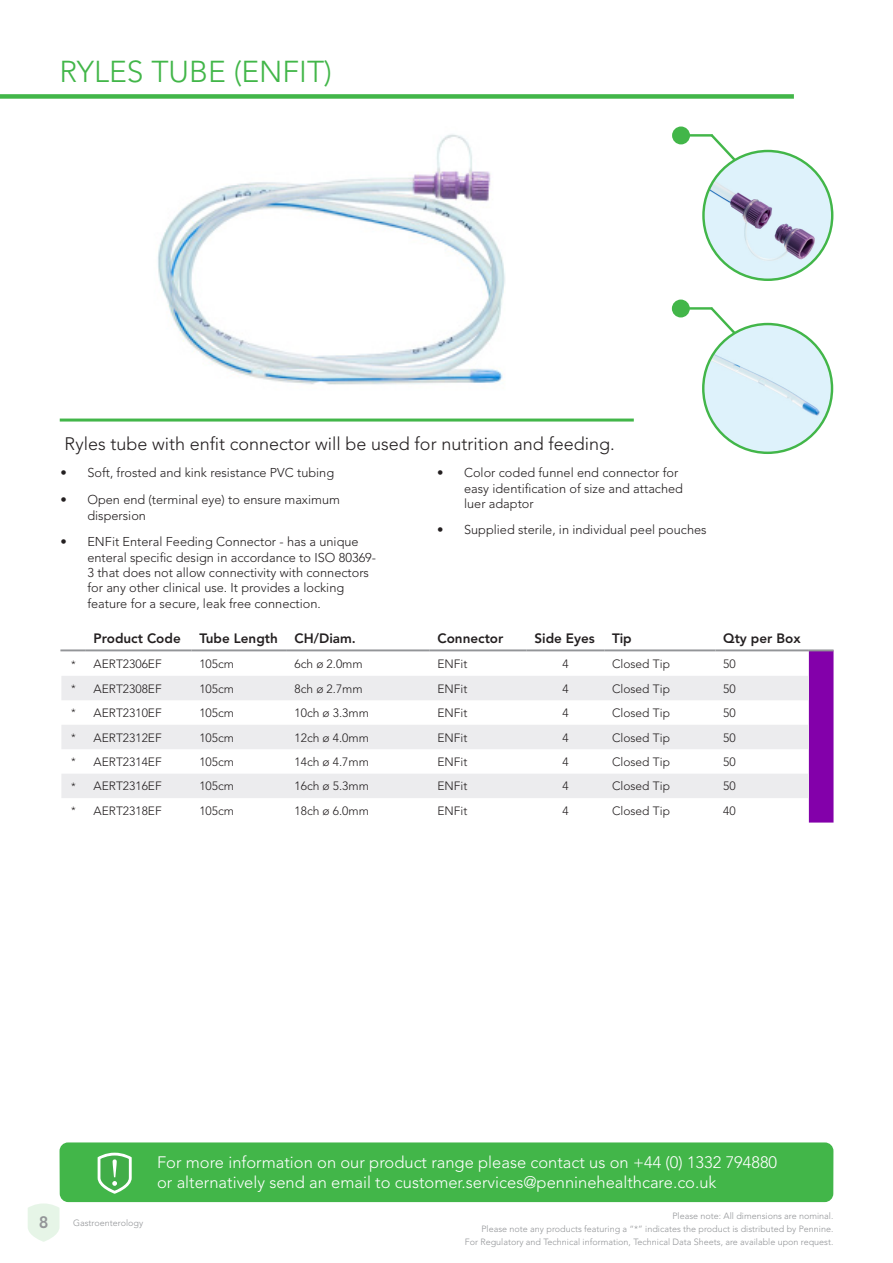
<style>
.page{position:relative;width:893px;height:1263px;background:#fff}
.page>*{position:absolute;margin:0;border:0;box-sizing:border-box;transform-origin:0 0}
.t1{font:300 30px "Avenir LT Std";color:#42b649}
.t2{font:300 18px "Avenir LT Std";color:#231f20}
.t3{font:300 16.5px "Avenir LT Std";color:#fff}
.t4{font:800 16.5px "Avenir LT Std";color:#939598}
.t5{font:800 13.5px "Avenir LT Std";color:#231f20}
.t6{font:300 12.75px/15.3px "Avenir LT Std";color:#231f20}
.t7{font:300 12px "Avenir LT Std";color:#231f20}
.t8{font:300 10.5px "Avenir LT Std";color:#231f20}
.t9{font:300 9px "Avenir LT Std";color:#939598}
</style>
<div class="page">
<svg style="left:28px;top:1203px;width:32px;height:39px"></svg>
<div style="left:60px;top:1142px;width:773px;height:60px;background:#42b649;border-radius:9px"></div>
<svg style="left:98px;top:1153px;width:34px;height:41px"></svg>
<div style="left:0;top:94px;width:794px;height:5px;background:#42b649"></div>
<hr style="left:60px;top:418px;width:574px;height:3px;background:#42b649">
<div style="left:672px;top:126px;width:18px;height:18px;background:#42b649;border-radius:50%"></div>
<hr style="left:684px;top:134px;width:28px;height:3px;background:#42b649">
<svg style="left:708px;top:134px;width:45px;height:45px"></svg>
<img style="left:703px;top:151px;width:129px;height:129px;border-radius:64px">
<div style="left:672px;top:300px;width:18px;height:17px;background:#42b649;border-radius:50%"></div>
<hr style="left:684px;top:307px;width:28px;height:3px;background:#42b649">
<svg style="left:708px;top:307px;width:45px;height:45px"></svg>
<img style="left:703px;top:324px;width:129px;height:129px;border-radius:64px">
<svg style="left:61px;top:651px;width:748px;height:171px"></svg>
<div style="left:809px;top:651px;width:24px;height:171px;background:#8300aa"></div>
<svg style="left:61px;top:676px;width:748px;height:122px;fill:#ececee"></svg>
<hr style="left:60px;top:649px;width:26px;height:2px;background:#939598">
<hr style="left:86px;top:649px;width:106px;height:2px;background:#939598">
<hr style="left:192px;top:649px;width:95px;height:2px;background:#939598">
<hr style="left:287px;top:649px;width:143px;height:2px;background:#939598">
<hr style="left:430px;top:649px;width:97px;height:2px;background:#939598">
<hr style="left:527px;top:649px;width:77px;height:2px;background:#939598">
<hr style="left:604px;top:649px;width:111px;height:2px;background:#939598">
<hr style="left:715px;top:649px;width:94px;height:2px;background:#939598">
<hr style="left:809px;top:649px;width:24px;height:2px;background:#939598">
<img style="left:158px;top:134px;width:347px;height:251px">
<p class="t1" style="left:60px;top:54px;width:274px">RYLES TUBE (ENFIT)</p>
<p class="t2" style="left:64px;top:433px;width:552px">Ryles tube with enfit connector will be used for nutrition and feeding.</p>
<p class="t6" style="left:60px;top:465px;width:275px">• Soft, frosted and kink resistance PVC tubing</p>
<p class="t6" style="left:87px;top:492px;width:254px;text-indent:-27px">• Open end (terminal eye) to ensure maximum dispersion</p>
<p class="t6" style="left:87px;top:534px;width:290px;text-indent:-27px">• ENFit Enteral Feeding Connector - has a unique enteral specific design in accordance to ISO 80369- 3 that does not allow connectivity with connectors for any other clinical use. It provides a locking feature for a secure, leak free connection.</p>
<p class="t6" style="left:464px;top:465px;width:220px;text-indent:-27px">• Color coded funnel end connector for easy identification of size and attached luer adaptor</p>
<p class="t6" style="left:437px;top:522px;width:271px">• Supplied sterile, in individual peel pouches</p>
<p class="t5" style="left:94px;top:630px;width:89px">Product Code</p>
<p class="t5" style="left:199px;top:630px;width:80px">Tube Length</p>
<p class="t5" style="left:295px;top:630px;width:63px">CH/Diam.</p>
<p class="t5" style="left:437px;top:630px;width:67px">Connector</p>
<p class="t5" style="left:534px;top:630px;width:62px">Side Eyes</p>
<p class="t5" style="left:612px;top:630px;width:21px">Tip</p>
<p class="t5" style="left:723px;top:630px;width:79px">Qty per Box</p>
<p class="t8" style="left:71px;top:658px;width:6px">*</p>
<p class="t7" style="left:94px;top:657px;width:70px">AERT2306EF</p>
<p class="t7" style="left:199px;top:657px;width:36px">105cm</p>
<p class="t7" style="left:295px;top:657px;width:70px">6ch ø 2.0mm</p>
<p class="t7" style="left:437px;top:657px;width:31px">ENFit</p>
<p class="t7" style="left:562px;top:657px;width:8px">4</p>
<p class="t7" style="left:612px;top:657px;width:60px">Closed Tip</p>
<p class="t7" style="left:723px;top:657px;width:14px">50</p>
<p class="t8" style="left:71px;top:682px;width:6px">*</p>
<p class="t7" style="left:94px;top:681px;width:70px">AERT2308EF</p>
<p class="t7" style="left:199px;top:681px;width:36px">105cm</p>
<p class="t7" style="left:295px;top:681px;width:70px">8ch ø 2.7mm</p>
<p class="t7" style="left:437px;top:681px;width:31px">ENFit</p>
<p class="t7" style="left:562px;top:681px;width:8px">4</p>
<p class="t7" style="left:612px;top:681px;width:60px">Closed Tip</p>
<p class="t7" style="left:723px;top:681px;width:14px">50</p>
<p class="t8" style="left:71px;top:707px;width:6px">*</p>
<p class="t7" style="left:94px;top:706px;width:70px">AERT2310EF</p>
<p class="t7" style="left:199px;top:706px;width:36px">105cm</p>
<p class="t7" style="left:295px;top:706px;width:76px">10ch ø 3.3mm</p>
<p class="t7" style="left:437px;top:706px;width:31px">ENFit</p>
<p class="t7" style="left:562px;top:706px;width:8px">4</p>
<p class="t7" style="left:612px;top:706px;width:60px">Closed Tip</p>
<p class="t7" style="left:723px;top:706px;width:14px">50</p>
<p class="t8" style="left:71px;top:731px;width:6px">*</p>
<p class="t7" style="left:94px;top:730px;width:70px">AERT2312EF</p>
<p class="t7" style="left:199px;top:730px;width:36px">105cm</p>
<p class="t7" style="left:295px;top:730px;width:76px">12ch ø 4.0mm</p>
<p class="t7" style="left:437px;top:730px;width:31px">ENFit</p>
<p class="t7" style="left:562px;top:730px;width:8px">4</p>
<p class="t7" style="left:612px;top:730px;width:60px">Closed Tip</p>
<p class="t7" style="left:723px;top:730px;width:14px">50</p>
<p class="t8" style="left:71px;top:756px;width:6px">*</p>
<p class="t7" style="left:94px;top:755px;width:70px">AERT2314EF</p>
<p class="t7" style="left:199px;top:755px;width:36px">105cm</p>
<p class="t7" style="left:295px;top:755px;width:76px">14ch ø 4.7mm</p>
<p class="t7" style="left:437px;top:755px;width:31px">ENFit</p>
<p class="t7" style="left:562px;top:755px;width:8px">4</p>
<p class="t7" style="left:612px;top:755px;width:60px">Closed Tip</p>
<p class="t7" style="left:723px;top:755px;width:14px">50</p>
<p class="t8" style="left:71px;top:780px;width:6px">*</p>
<p class="t7" style="left:94px;top:779px;width:70px">AERT2316EF</p>
<p class="t7" style="left:199px;top:779px;width:36px">105cm</p>
<p class="t7" style="left:295px;top:779px;width:76px">16ch ø 5.3mm</p>
<p class="t7" style="left:437px;top:779px;width:31px">ENFit</p>
<p class="t7" style="left:562px;top:779px;width:8px">4</p>
<p class="t7" style="left:612px;top:779px;width:60px">Closed Tip</p>
<p class="t7" style="left:723px;top:779px;width:14px">50</p>
<p class="t8" style="left:71px;top:804px;width:6px">*</p>
<p class="t7" style="left:94px;top:804px;width:70px">AERT2318EF</p>
<p class="t7" style="left:199px;top:804px;width:36px">105cm</p>
<p class="t7" style="left:295px;top:804px;width:76px">18ch ø 6.0mm</p>
<p class="t7" style="left:437px;top:804px;width:31px">ENFit</p>
<p class="t7" style="left:562px;top:804px;width:8px">4</p>
<p class="t7" style="left:612px;top:804px;width:60px">Closed Tip</p>
<p class="t7" style="left:723px;top:804px;width:14px">40</p>
<p class="t4" style="left:39px;top:1213px;width:11px">8</p>
<p class="t9" style="left:73px;top:1218px;width:72px">Gastroenterology</p>
<p class="t3" style="left:157px;top:1152px;width:622px">For more information on our product range please contact us on +44 (0) 1332 794880</p>
<p class="t3" style="left:157px;top:1172px;width:561px">or alternatively send an email to customer.services@penninehealthcare.co.uk</p>
<p class="t9" style="left:672px;top:1210px;width:163px">Please note: All dimensions are nominal.</p>
<p class="t9" style="left:465px;top:1236px;width:370px">For Regulatory and Technical information, Technical Data Sheets, are available upon request.</p>
<p class="t9" style="left:481px;top:1223px;width:353px">Please note any products featuring a “*” indicates the product is distributed by Pennine.</p>
</div>
